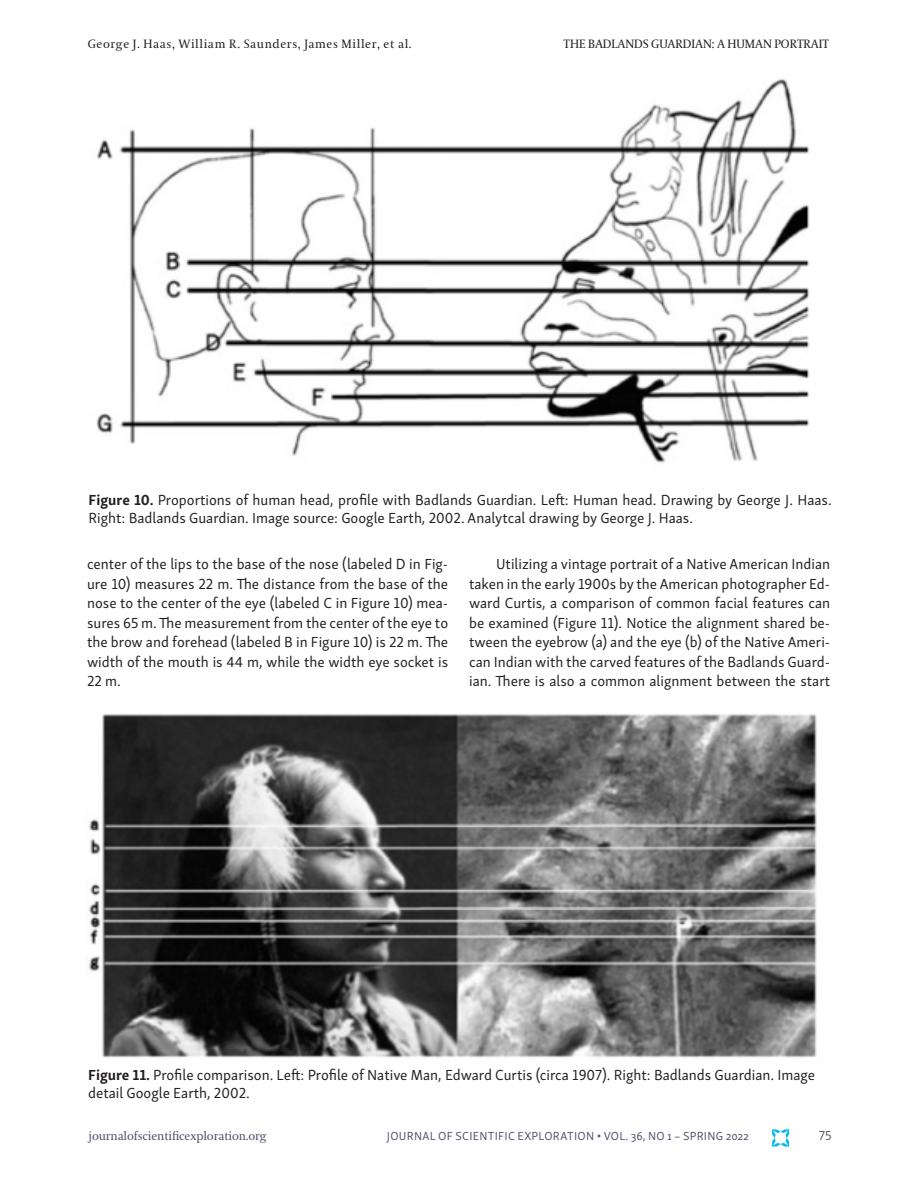
<style>
.page{position:relative;width:918px;height:1188px;background:#fff}
.page>*{position:absolute;margin:0;border:0;box-sizing:border-box;transform-origin:0 0}
.t1{font:15px/19.5px "Skolar Sans PE";color:#231f20;text-align:justify}
.t2{font:13.5px "Skolar Sans PE";color:#66605e}
.t3{font:12px "Skolar Sans PE";letter-spacing:.025em;color:#53506a}
.t4{font:12px "Coranto 2";letter-spacing:.05em;color:#231f20}
.t5{font:12px "Coranto 2";letter-spacing:-.01em;color:#53506a}
.t6{font:12px "Coranto 2";color:#231f20}
.s1{font-weight:700}
</style>
<div class="page">
<svg style="left:772px;top:1129px;width:17px;height:18px"></svg>
<img style="left:96px;top:79px;width:713px;height:384px">
<img style="left:88px;top:714px;width:729px;height:344px">
<p class="t4" style="left:88px;top:37px;width:325px">George J. Haas, William R. Saunders, James Miller, et al.</p>
<p class="t6" style="left:564px;top:37px;width:267px">THE BADLANDS GUARDIAN: A HUMAN PORTRAIT</p>
<p class="t1" style="left:89px;top:490px;width:745px;line-height:18px"><span class="s1">Figure 10.</span> Proportions of human head, profile with Badlands Guardian. Left: Human head. Drawing by George J. Haas.<br>Right: Badlands Guardian. Image source: Google Earth, 2002. Analytcal drawing by George J. Haas.</p>
<p class="t1" style="left:87px;top:553px;width:363px">center of the lips to the base of the nose (labeled D in Fig&shy;ure 10) measures 22 m. The distance from the base of the nose to the center of the eye (labeled C in Figure 10) mea&shy;sures 65 m. The measurement from the center of the eye to the brow and forehead (labeled B in Figure 10) is 22 m. The width of the mouth is 44 m, while the width eye socket is 22 m.</p>
<p class="t1" style="left:469px;top:553px;width:363px;text-indent:27px">Utilizing a vintage portrait of a Native American Indian taken in the early 1900s by the American photographer Ed&shy;ward Curtis, a comparison of common facial features can be examined (Figure 11). Notice the alignment shared be&shy;tween the eyebrow (a) and the eye (b) of the Native Ameri&shy;can Indian with the carved features of the Badlands Guard&shy;ian. There is also a common alignment between the start</p>
<p class="t1" style="left:88px;top:1065px;width:729px;line-height:18px"><span class="s1">Figure 11.</span> Profile comparison. Left: Profile of Native Man, Edward Curtis (circa 1907). Right: Badlands Guardian. Image detail Google Earth, 2002.</p>
<p class="t5" style="left:89px;top:1129px;width:180px">journalofscientificexploration.org</p>
<p class="t3" style="left:387px;top:1127px;width:364px">JOURNAL OF SCIENTIFIC EXPLORATION • VOL. 36, NO 1 – SPRING 2022</p>
<p class="t2" style="left:819px;top:1126px;width:15px">75</p>
</div>
